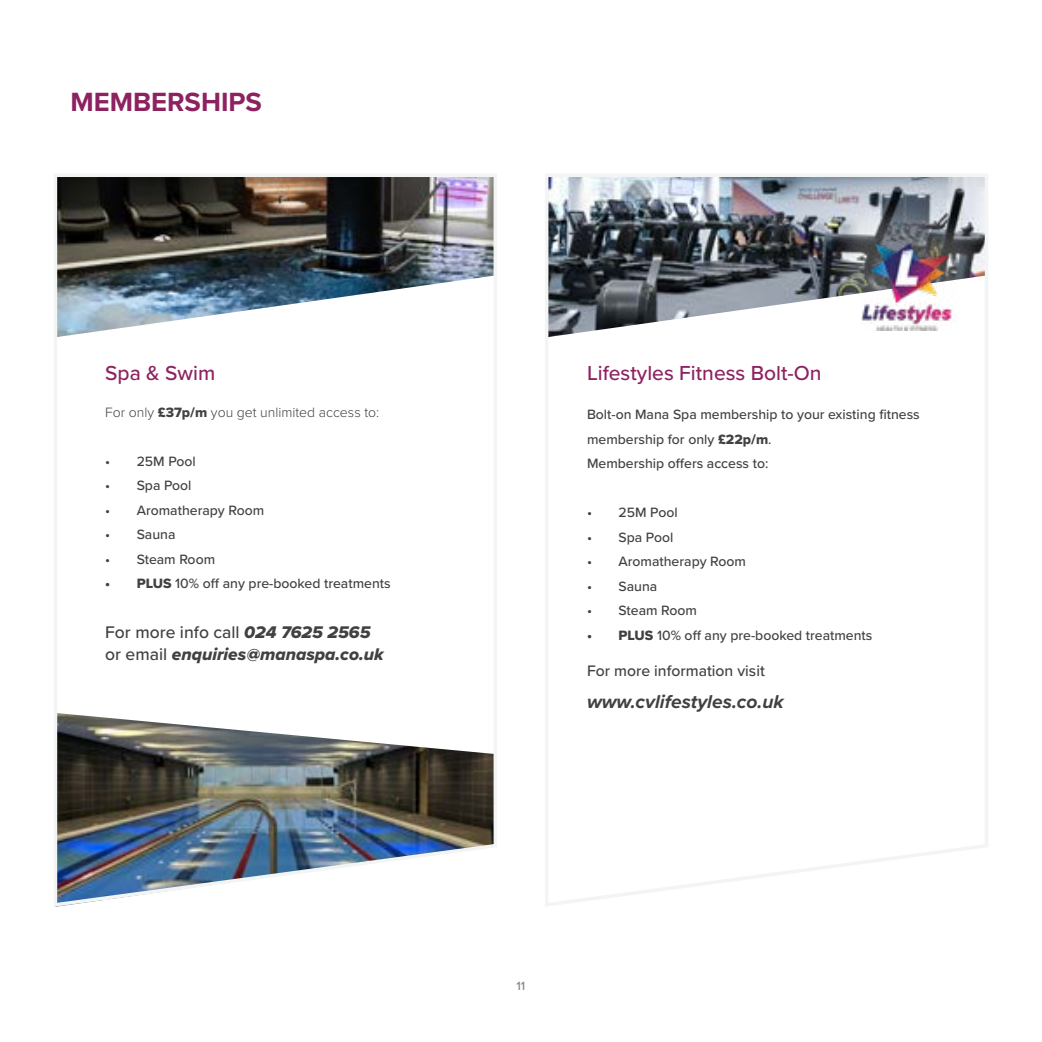
<style>
.page{position:relative;width:1042px;height:1042px;background:#fff}
.page>*{position:absolute;margin:0;border:0;box-sizing:border-box;transform-origin:0 0}
.t1{font:700 27.3px "Proxima Nova";color:#8d2260}
.t2{font:500 21px "Proxima Nova";color:#8d2260}
.t3{font:italic 700 19.25px "Proxima Nova";color:#414042}
.t4{font:17.5px "Proxima Nova Extrabld It";color:#414042}
.t5{font:500 17.5px "Proxima Nova";color:#414042}
.t6{font:500 15.75px "Proxima Nova";color:#414042}
.t7{font:500 14px/24.5px "Proxima Nova";color:#414042}
.t8{font:300 14px "Proxima Nova";color:#414042}
.t9{font:500 12.25px "Proxima Nova";color:#808285}
.s1{font-family:"Proxima Nova Extrabld";font-weight:400}
.s2{font-family:"Proxima Nova Extrabld It";font-weight:400}
.s3{font-family:"Proxima Nova";font-weight:500}
</style>
<div class="page">
<svg style="left:545px;top:174px;width:443px;height:732px"></svg>
<img style="left:54px;top:174px;width:443px;height:733px">
<div style="left:816px;top:198px;width:180px;height:178px;background:#fff;opacity:.25"></div>
<img style="left:861px;top:227px;width:96px;height:103px">
<h1 class="t1" style="left:70px;top:82px;width:193px">MEMBERSHIPS</h1>
<h2 class="t2" style="left:105px;top:357px;width:112px">Spa &amp; Swim</h2>
<h2 class="t2" style="left:587px;top:357px;width:236px">Lifestyles Fitness Bolt-On</h2>
<p class="t8" style="left:105px;top:401px;width:276px">For only <span class="s1">£37p/m</span> you get unlimited access to:</p>
<p class="t7" style="left:105px;top:448px;width:92px">• 25M Pool</p>
<p class="t7" style="left:105px;top:473px;width:88px">• Spa Pool</p>
<p class="t7" style="left:105px;top:497px;width:161px">• Aromatherapy Room</p>
<p class="t7" style="left:105px;top:522px;width:72px">• Sauna</p>
<p class="t7" style="left:105px;top:546px;width:111px">• Steam Room</p>
<p class="t7" style="left:105px;top:571px;width:287px"><span class="s1">• PLUS</span> 10% off any pre-booked treatments</p>
<p class="t5" style="left:105px;top:619px;width:267px">For more info call <span class="s2">024 7625 2565</span></p>
<p class="t4" style="left:105px;top:641px;width:280px"><span class="s3">or email</span> enquiries@manaspa.co.uk</p>
<p class="t7" style="left:587px;top:402px;width:334px">Bolt-on Mana Spa membership to your existing fitness membership for only <span class="s1">£22p/m</span>.<br>Membership offers access to:</p>
<p class="t7" style="left:587px;top:500px;width:92px">• 25M Pool</p>
<p class="t7" style="left:587px;top:524px;width:88px">• Spa Pool</p>
<p class="t7" style="left:587px;top:549px;width:161px">• Aromatherapy Room</p>
<p class="t7" style="left:587px;top:573px;width:72px">• Sauna</p>
<p class="t7" style="left:587px;top:598px;width:111px">• Steam Room</p>
<p class="t7" style="left:587px;top:622px;width:287px"><span class="s1">• PLUS</span> 10% off any pre-booked treatments</p>
<p class="t6" style="left:587px;top:659px;width:179px">For more information visit</p>
<h3 class="t3" style="left:587px;top:687px;width:198px">www.cvlifestyles.co.uk</h3>
<p class="t9" style="left:516px;top:976px;width:10px">11</p>
</div>
